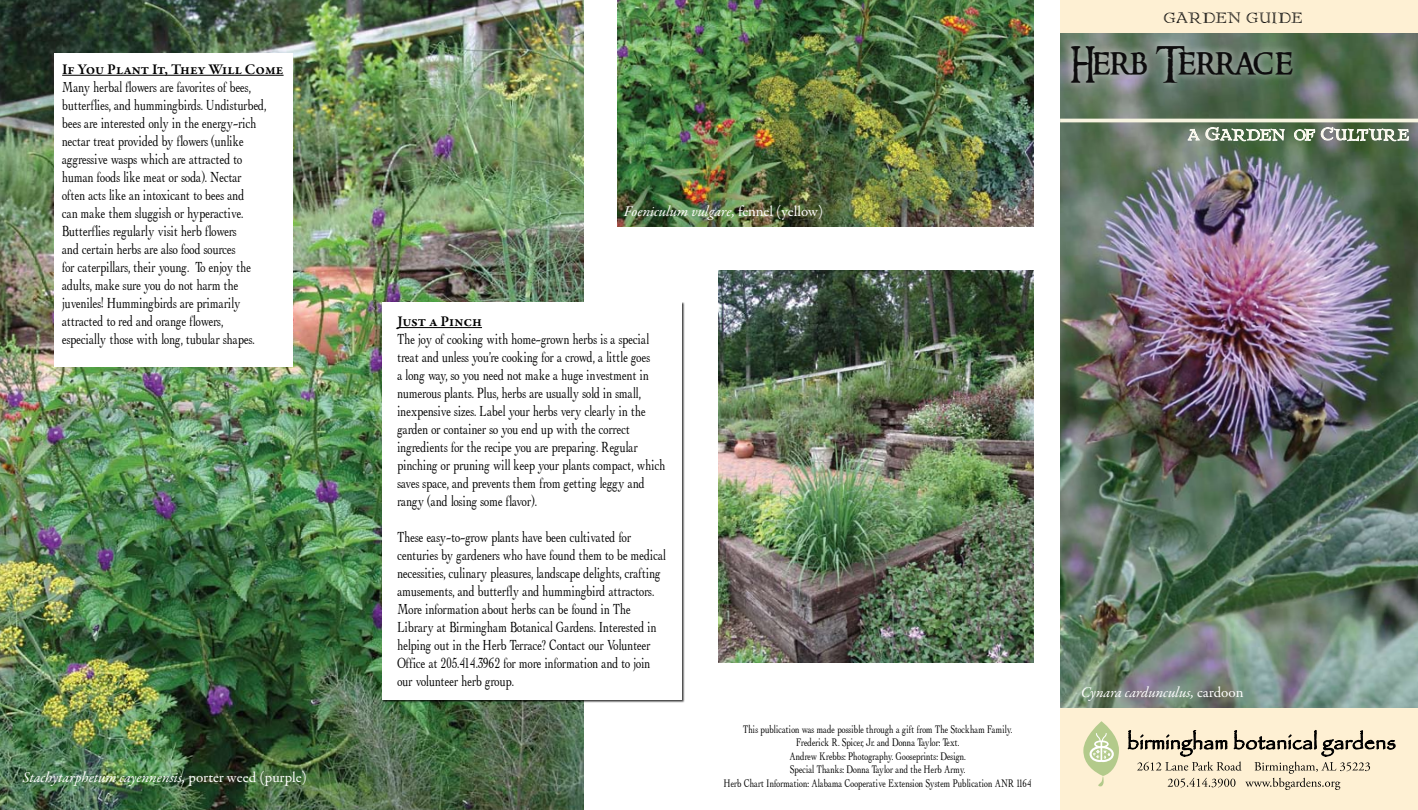
<style>
.page{position:relative;width:1418px;height:810px;background:#fff}
.page>*{position:absolute;margin:0;border:0;box-sizing:border-box;transform-origin:0 0}
.t1{font:500 35px "Ringbearer";color:#0d0c0d}
.t2{font:15px/18px "Albatross";color:#000}
.t3{font:italic 15px "Garamond Premr Pro";letter-spacing:-.005em;color:#fff}
.t4{font:600 15px "Garamond Premr Pro";letter-spacing:-.005em;color:#000}
.t5{font:13.75px "Priory";letter-spacing:.08em;color:#f7f4e0}
.t6{font:13.75px "Priory";letter-spacing:.07em;color:#000}
.t7{font:11.25px/13.5px "Albatross";color:#000;text-align:center}
.s1{font-style:normal}
</style>
<div class="page">
<div style="left:1060px;top:0;width:358px;height:810px;background:#fef0d3"></div>
<img style="left:1060px;top:34px;width:358px;height:673px">
<hr style="left:1060px;top:119px;width:358px;height:3px;background:#f7f4e0">
<div style="left:1062px;top:38px;width:356px;height:180px;background:#fff;opacity:.75"></div>
<svg style="left:1187px;top:113px;width:98px;height:47px;background:#768a73"></svg>
<svg style="left:1293px;top:115px;width:116px;height:34px;background:#7f8f78"></svg>
<img style="left:0;top:0;width:583px;height:810px">
<div style="left:54px;top:53px;width:238px;height:313px;background:#fff"></div>
<hr style="left:62px;top:75px;width:221px;height:1px;background:#000">
<div style="left:382px;top:302px;width:308px;height:406px;background:#000;opacity:.75"></div>
<div style="left:382px;top:302px;width:299px;height:397px;background:#fff"></div>
<hr style="left:397px;top:327px;width:85px;height:1px;background:#000">
<img style="left:718px;top:270px;width:315px;height:392px">
<img style="left:617px;top:0;width:416px;height:227px">
<svg style="left:1083px;top:721px;width:36px;height:66px"></svg>
<svg style="left:1127px;top:730px;width:268px;height:60px"></svg>
<p class="t4" style="left:62px;top:60px;width:223px">If You Plant It, They Will Come</p>
<p class="t2" style="left:62px;top:78px;width:206px">Many herbal flowers are favorites of bees, butterflies, and hummingbirds. Undisturbed, bees are interested only in the energy–rich nectar treat provided by flowers (unlike aggressive wasps which are attracted to human foods like meat or soda). Nectar often acts like an intoxicant to bees and<br>can make them sluggish or hyperactive.<br>Butterflies regularly visit herb flowers<br>and certain herbs are also food sources<br>for caterpillars, their young. To enjoy the adults, make sure you do not harm the juveniles! Hummingbirds are primarily attracted to red and orange flowers, especially those with long, tubular shapes.</p>
<p class="t3" style="left:23px;top:768px;width:286px">Stachytarphetum cayennensis, <span class="s1">porter weed (purple)</span></p>
<p class="t3" style="left:624px;top:202px;width:201px">Foeniculum vulgare, <span class="s1">fennel (yellow)</span></p>
<p class="t4" style="left:397px;top:312px;width:86px">Just a Pinch</p>
<p class="t2" style="left:397px;top:330px;width:269px">The joy of cooking with home–grown herbs is a special treat and unless you’re cooking for a crowd, a little goes<br>a long way, so you need not make a huge investment in numerous plants. Plus, herbs are usually sold in small, inexpensive sizes. Label your herbs very clearly in the garden or container so you end up with the correct ingredients for the recipe you are preparing. Regular pinching or pruning will keep your plants compact, which saves space, and prevents them from getting leggy and rangy (and losing some flavor).</p>
<p class="t2" style="left:397px;top:528px;width:270px">These easy–to–grow plants have been cultivated for centuries by gardeners who have found them to be medical necessities, culinary pleasures, landscape delights, crafting amusements, and butterfly and hummingbird attractors.<br>More information about herbs can be found in The Library at Birmingham Botanical Gardens. Interested in helping out in the Herb Terrace? Contact our Volunteer Office at 205.414.3962 for more information and to join our volunteer herb group.</p>
<p class="t7" style="left:724px;top:722px;width:310px">This publication was made possible through a gift from The Stockham Family.<br>Frederick R. Spicer, Jr. and Donna Taylor: Text.<br>Andrew Krebbs: Photography. Gooseprints: Design.<br>Special Thanks: Donna Taylor and the Herb Army.<br>Herb Chart Information: Alabama Cooperative Extension System Publication ANR 1164</p>
<p class="t6" style="left:1164px;top:10px;width:140px">GARDEN GUIDE</p>
<h1 class="t1" style="left:1069px;top:38px;width:224px">Herb Terrace</h1>
<p class="t5" style="left:1188px;top:127px;width:222px">A GARDEN OF CULTURE</p>
<p class="t3" style="left:1080px;top:683px;width:164px">Cynara cardunculus, <span class="s1">cardoon</span></p>
</div>
